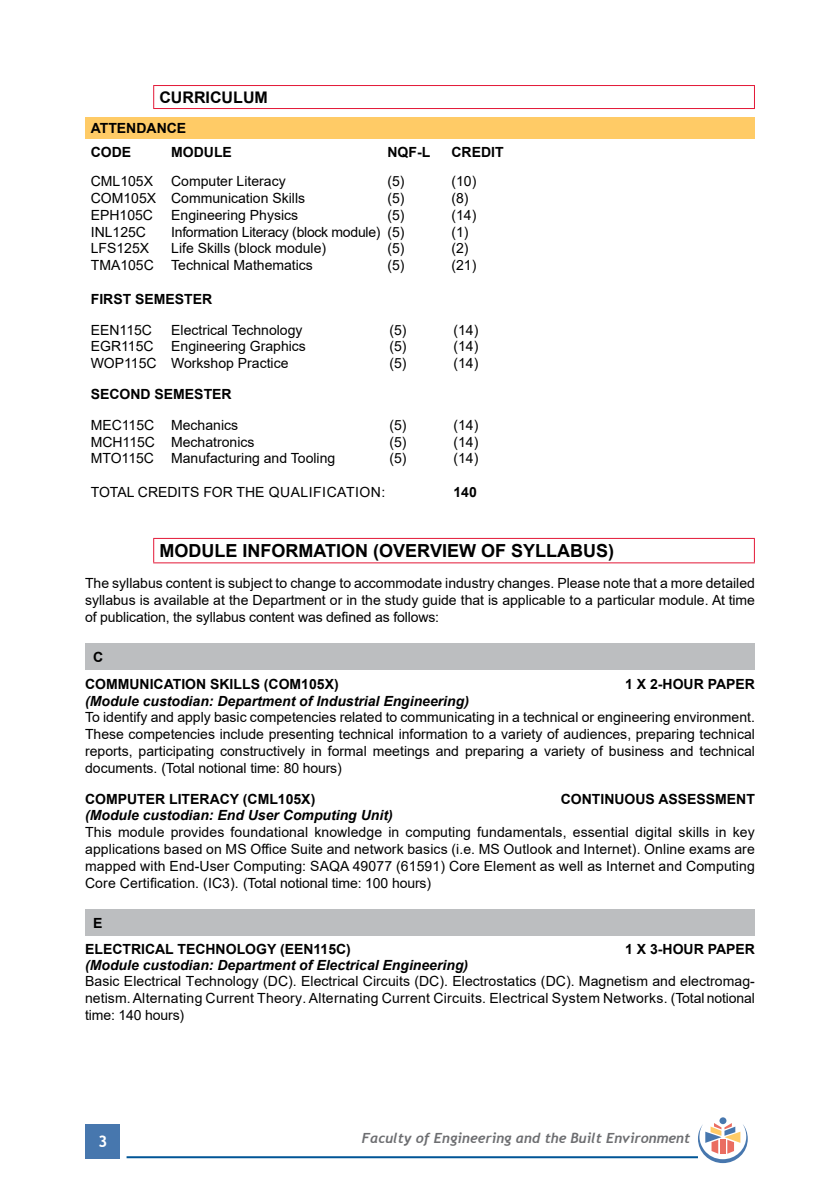
<style>
.page{position:relative;width:840px;height:1191px;background:#fff}
.page>*{position:absolute;margin:0;border:0;box-sizing:border-box;transform-origin:0 0}
.t1{font:700 18px "Arial";color:#000}
.t2{font:700 16px "Arial";color:#000}
.t3{font:700 16px "Trebuchet MS";color:#fff}
.t4{font:14px/16.8px "Arial";color:#000;text-align:justify}
.t5{font:700 14px/24.4px "Arial";color:#000}
.t6{font:italic 700 14px "Arial";color:#000}
.t7{font:italic 700 14px "Trebuchet";color:#6d6e71}
.t8{font:14px "Arial";letter-spacing:-.02em;color:#000}
</style>
<div class="page">
<div style="left:86px;top:1124px;width:34px;height:34px;background:#4777ae"></div>
<hr style="left:126px;top:1156px;width:571px;height:2px;background:#005596">
<div style="left:719px;top:1117px;width:7px;height:7px;background:#4777ae;border-radius:50%"></div>
<svg style="left:697px;top:1123px;width:50px;height:40px"></svg>
<hr style="left:153px;top:85px;width:601px;height:1px;background:#e31837">
<svg style="left:153px;top:86px;width:1px;height:22px"></svg>
<hr style="left:153px;top:108px;width:601px;height:1px;background:#e31837">
<div style="left:85px;top:117px;width:669px;height:22px;background:#ffcb66"></div>
<hr style="left:153px;top:538px;width:601px;height:1px;background:#e31837">
<svg style="left:153px;top:539px;width:1px;height:23px"></svg>
<svg style="left:753px;top:539px;width:1px;height:23px"></svg>
<hr style="left:153px;top:562px;width:601px;height:1px;background:#e31837">
<div style="left:85px;top:644px;width:669px;height:26px;background:#bcbec0"></div>
<div style="left:85px;top:909px;width:669px;height:27px;background:#bcbec0"></div>
<p class="t2" style="left:159px;top:86px;width:110px">CURRICULUM</p>
<p class="t5" style="left:91px;top:116px;width:97px">ATTENDANCE<br>CODE</p>
<p class="t5" style="left:171px;top:140px;width:62px">MODULE</p>
<p class="t5" style="left:387px;top:140px;width:44px">NQF-L</p>
<p class="t5" style="left:451px;top:140px;width:54px">CREDIT</p>
<p class="t4" style="left:91px;top:173px;width:64px">CML105X</p>
<p class="t4" style="left:171px;top:173px;width:116px">Computer Literacy</p>
<p class="t4" style="left:387px;top:173px;width:19px">(5)</p>
<p class="t4" style="left:451px;top:173px;width:26px">(10)</p>
<p class="t4" style="left:91px;top:190px;width:216px">COM105X Communication Skills</p>
<p class="t4" style="left:387px;top:190px;width:19px">(5)</p>
<p class="t4" style="left:451px;top:190px;width:19px">(8)</p>
<p class="t4" style="left:91px;top:206px;width:64px">EPH105C</p>
<p class="t4" style="left:171px;top:206px;width:128px">Engineering Physics</p>
<p class="t4" style="left:387px;top:206px;width:19px">(5)</p>
<p class="t4" style="left:451px;top:206px;width:26px">(14)</p>
<p class="t4" style="left:91px;top:223px;width:57px">INL125C</p>
<p class="t8" style="left:171px;top:222px;width:235px">Information Literacy (block module) (5)</p>
<p class="t4" style="left:451px;top:223px;width:19px">(1)</p>
<p class="t4" style="left:91px;top:240px;width:60px">LFS125X</p>
<p class="t4" style="left:171px;top:240px;width:156px">Life Skills (block module)</p>
<p class="t4" style="left:387px;top:240px;width:19px">(5)</p>
<p class="t4" style="left:451px;top:240px;width:19px">(2)</p>
<p class="t4" style="left:91px;top:257px;width:223px">TMA105C Technical Mathematics</p>
<p class="t4" style="left:387px;top:257px;width:19px">(5)</p>
<p class="t4" style="left:451px;top:257px;width:26px">(21)</p>
<p class="t5" style="left:91px;top:287px;width:123px">FIRST SEMESTER</p>
<p class="t4" style="left:91px;top:321px;width:63px">EEN115C</p>
<p class="t4" style="left:171px;top:321px;width:133px">Electrical Technology</p>
<p class="t4" style="left:389px;top:321px;width:19px">(5)</p>
<p class="t4" style="left:453px;top:321px;width:26px">(14)</p>
<p class="t4" style="left:91px;top:338px;width:64px">EGR115C</p>
<p class="t4" style="left:171px;top:338px;width:136px">Engineering Graphics</p>
<p class="t4" style="left:389px;top:338px;width:19px">(5)</p>
<p class="t4" style="left:453px;top:338px;width:26px">(14)</p>
<p class="t4" style="left:91px;top:355px;width:199px">WOP115C Workshop Practice</p>
<p class="t4" style="left:389px;top:355px;width:19px">(5)</p>
<p class="t4" style="left:453px;top:355px;width:26px">(14)</p>
<p class="t5" style="left:91px;top:382px;width:142px">SECOND SEMESTER</p>
<p class="t4" style="left:91px;top:416px;width:149px">MEC115C Mechanics</p>
<p class="t4" style="left:389px;top:416px;width:19px">(5)</p>
<p class="t4" style="left:453px;top:416px;width:26px">(14)</p>
<p class="t4" style="left:91px;top:433px;width:165px">MCH115C Mechatronics</p>
<p class="t4" style="left:389px;top:433px;width:19px">(5)</p>
<p class="t4" style="left:453px;top:433px;width:26px">(14)</p>
<p class="t4" style="left:91px;top:450px;width:246px">MTO115C Manufacturing and Tooling</p>
<p class="t4" style="left:389px;top:450px;width:19px">(5)</p>
<p class="t4" style="left:453px;top:450px;width:26px">(14)</p>
<p class="t4" style="left:91px;top:484px;width:296px">TOTAL CREDITS FOR THE QUALIFICATION:</p>
<p class="t5" style="left:453px;top:480px;width:25px">140</p>
<p class="t1" style="left:159px;top:538px;width:456px">MODULE INFORMATION (OVERVIEW OF SYLLABUS)</p>
<p class="t4" style="left:85px;top:575px;width:671px">The syllabus content is subject to change to accommodate industry changes. Please note that a more detailed syllabus is available at the Department or in the study guide that is applicable to a particular module. At time of publication, the syllabus content was defined as follows:</p>
<p class="t5" style="left:85px;top:644px;width:255px;line-height:26.8px;text-indent:8px">C<br>COMMUNICATION SKILLS (COM105X)</p>
<p class="t5" style="left:624px;top:672px;width:131px">1 X 2-HOUR PAPER</p>
<p class="t6" style="left:85px;top:691px;width:385px">(Module custodian: Department of Industrial Engineering)</p>
<p class="t4" style="left:85px;top:709px;width:671px">To identify and apply basic competencies related to communicating in a technical or engineering environment.<br>These competencies include presenting technical information to a variety of audiences, preparing technical reports, participating constructively in formal meetings and preparing a variety of business and technical documents. (Total notional time: 80 hours)</p>
<p class="t5" style="left:85px;top:786px;width:231px">COMPUTER LITERACY (CML105X)</p>
<p class="t5" style="left:560px;top:786px;width:195px">CONTINUOUS ASSESSMENT</p>
<p class="t6" style="left:85px;top:806px;width:309px">(Module custodian: End User Computing Unit)</p>
<p class="t4" style="left:85px;top:824px;width:671px">This module provides foundational knowledge in computing fundamentals, essential digital skills in key applications based on MS Office Suite and network basics (i.e. MS Outlook and Internet). Online exams are mapped with End-User Computing: SAQA 49077 (61591) Core Element as well as Internet and Computing Core Certification. (IC3). (Total notional time: 100 hours)</p>
<p class="t5" style="left:85px;top:910px;width:267px;line-height:26px;text-indent:8px">E<br>ELECTRICAL TECHNOLOGY (EEN115C)</p>
<p class="t5" style="left:624px;top:937px;width:131px">1 X 3-HOUR PAPER</p>
<p class="t6" style="left:85px;top:955px;width:384px">(Module custodian: Department of Electrical Engineering)</p>
<p class="t4" style="left:85px;top:972px;width:671px">Basic Electrical Technology (DC). Electrical Circuits (DC). Electrostatics (DC). Magnetism and electromag&shy;netism. Alternating Current Theory. Alternating Current Circuits. Electrical System Networks. (Total notional time: 140 hours)</p>
<p class="t3" style="left:98px;top:1131px;width:11px">3</p>
<p class="t7" style="left:362px;top:1129px;width:329px">Faculty of Engineering and the Built Environment</p>
</div>
